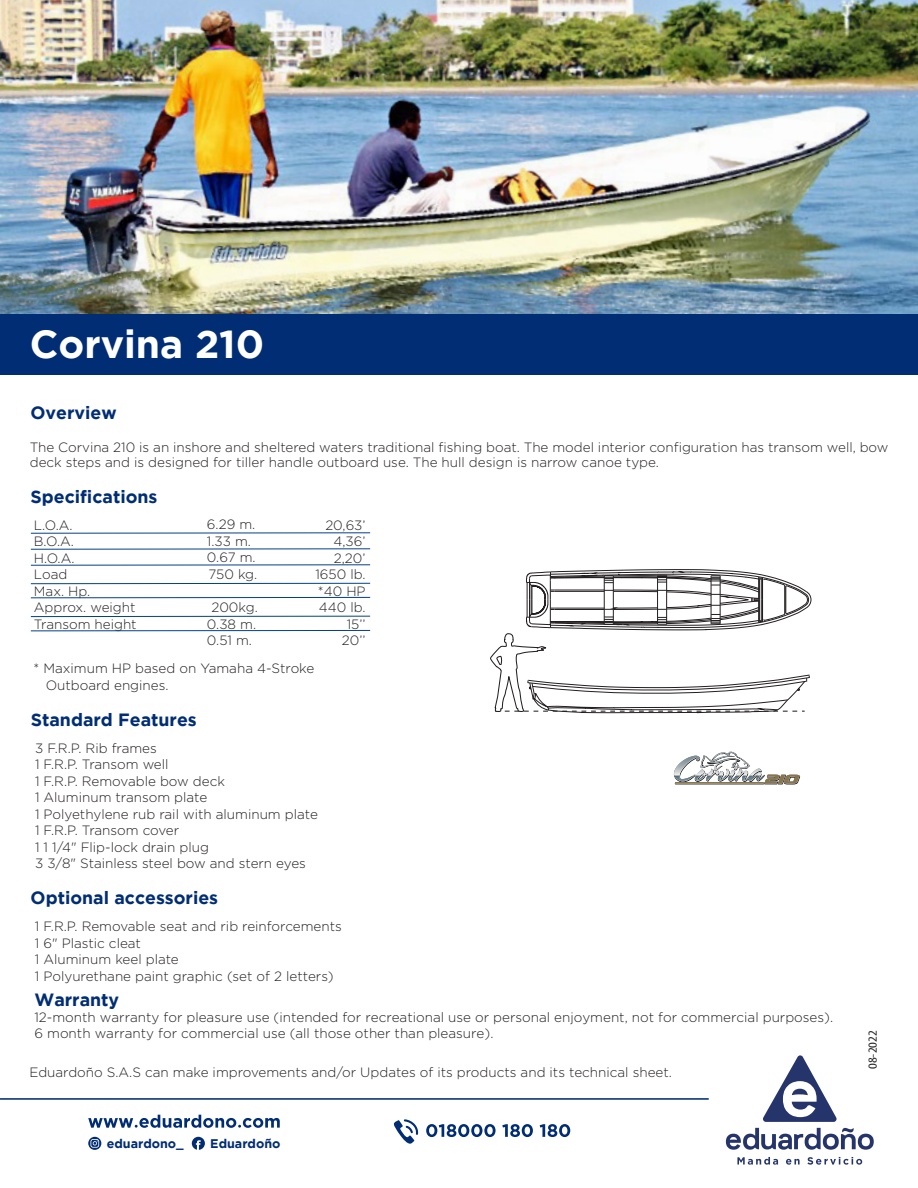
<style>
.page{position:relative;width:918px;height:1188px;background:#fff}
.page>*{position:absolute;margin:0;border:0;box-sizing:border-box;transform-origin:0 0}
.t1{font:700 39px "Gotham";color:#fff}
.t2{font:700 17.7px "Gotham";color:#002d74}
.t3{font:300 13.5px/16.5px "Gotham";color:#231f20}
.t4{font:300 13.5px/16.2px "Gotham";color:#221e20}
.t5{font:700 12.6px "Gotham";color:#002d74}
.t6{font:condensed 12.45px "Myriad Pro";color:#272525;scale:1.2 1}
</style>
<div class="page">
<svg style="left:673px;top:751px;width:128px;height:34px"></svg>
<svg style="left:490px;top:569px;width:322px;height:145px"></svg>
<hr style="left:31px;top:533px;width:339px;height:1px;background:#034088">
<hr style="left:31px;top:549px;width:339px;height:1px;background:#034088">
<hr style="left:31px;top:565px;width:339px;height:1px;background:#034088">
<hr style="left:31px;top:583px;width:339px;height:1px;background:#034088">
<hr style="left:31px;top:597px;width:339px;height:1px;background:#034088">
<hr style="left:31px;top:616px;width:339px;height:1px;background:#034088">
<hr style="left:31px;top:630px;width:339px;height:1px;background:#034088">
<hr style="left:0;top:1098px;width:709px;height:2px;background:#002d74">
<svg style="left:426px;top:1124px;width:70px;height:13px"></svg>
<svg style="left:502px;top:1124px;width:31px;height:13px"></svg>
<svg style="left:540px;top:1124px;width:30px;height:13px"></svg>
<svg style="left:394px;top:1119px;width:24px;height:25px"></svg>
<svg style="left:88px;top:1115px;width:192px;height:13px"></svg>
<svg style="left:88px;top:1137px;width:13px;height:13px"></svg>
<svg style="left:192px;top:1137px;width:13px;height:13px"></svg>
<img style="left:0;top:0;width:918px;height:314px">
<div style="left:0;top:314px;width:918px;height:60px;background:#002d74"></div>
<svg style="left:763px;top:1055px;width:74px;height:67px"></svg>
<svg style="left:726px;top:1128px;width:148px;height:22px"></svg>
<svg style="left:737px;top:1157px;width:41px;height:8px"></svg>
<svg style="left:786px;top:1159px;width:14px;height:6px"></svg>
<svg style="left:807px;top:1157px;width:55px;height:8px"></svg>
<h1 class="t1" style="left:30px;top:322px;width:236px">Corvina 210</h1>
<h2 class="t2" style="left:30px;top:402px;width:88px">Overview</h2>
<p class="t3" style="left:30px;top:440px;width:860px;line-height:15px">The Corvina 210 is an inshore and sheltered waters traditional fishing boat. The model interior configuration has transom well, bow deck steps and is designed for tiller handle outboard use. The hull design is narrow canoe type.</p>
<h2 class="t2" style="left:31px;top:487px;width:128px">Specifications</h2>
<p class="t3" style="left:207px;top:516px;width:52px">6.29 m.<br>1.33 m.<br>0.67 m.<br>750 kg.</p>
<p class="t3" style="left:207px;top:599px;width:52px;text-align:center">200kg.<br>0.38 m.<br>0.51 m.</p>
<p class="t3" style="left:34px;top:516px;width:104px">L.O.A.<br>B.O.A.<br>H.O.A.<br>Load<br>Max. Hp.<br>Approx. weight<br>Transom height</p>
<p class="t3" style="left:315px;top:516px;width:52px;text-align:right">20,63’<br>4,36’<br>2,20’<br>1650 lb. *40 HP<br>440 lb.<br>15’’<br>20’’</p>
<p class="t3" style="left:46px;top:660px;width:270px;text-indent:-12px">* Maximum HP based on Yamaha 4-Stroke<br>Outboard engines.</p>
<h2 class="t2" style="left:31px;top:710px;width:168px">Standard Features</h2>
<p class="t3" style="left:35px;top:740px;width:284px">3 F.R.P. Rib frames<br>1 F.R.P. Transom well<br>1 F.R.P. Removable bow deck<br>1 Aluminum transom plate<br>1 Polyethylene rub rail with aluminum plate<br>1 F.R.P. Transom cover<br>1 1 1/4" Flip-lock drain plug<br>3 3/8" Stainless steel bow and stern eyes</p>
<h2 class="t2" style="left:31px;top:887px;width:189px">Optional accessories</h2>
<p class="t3" style="left:35px;top:918px;width:308px">1 F.R.P. Removable seat and rib reinforcements 1 6" Plastic cleat<br>1 Aluminum keel plate<br>1 Polyurethane paint graphic (set of 2 letters)</p>
<h2 class="t2" style="left:34px;top:989px;width:86px">Warranty</h2>
<p class="t4" style="left:34px;top:1009px;width:800px">12-month warranty for pleasure use (intended for recreational use or personal enjoyment, not for commercial purposes).<br>6 month warranty for commercial use (all those other than pleasure).</p>
<p class="t3" style="left:29px;top:1064px;width:644px">Eduardoño S.A.S can make improvements and/or Updates of its products and its technical sheet.</p>
<p class="t5" style="left:107px;top:1136px;width:79px">eduardono_</p>
<p class="t5" style="left:210px;top:1137px;width:72px">Eduardoño</p>
<p class="t6" style="left:865px;top:1069px;width:34px;rotate:-90deg">08-2022</p>
</div>
